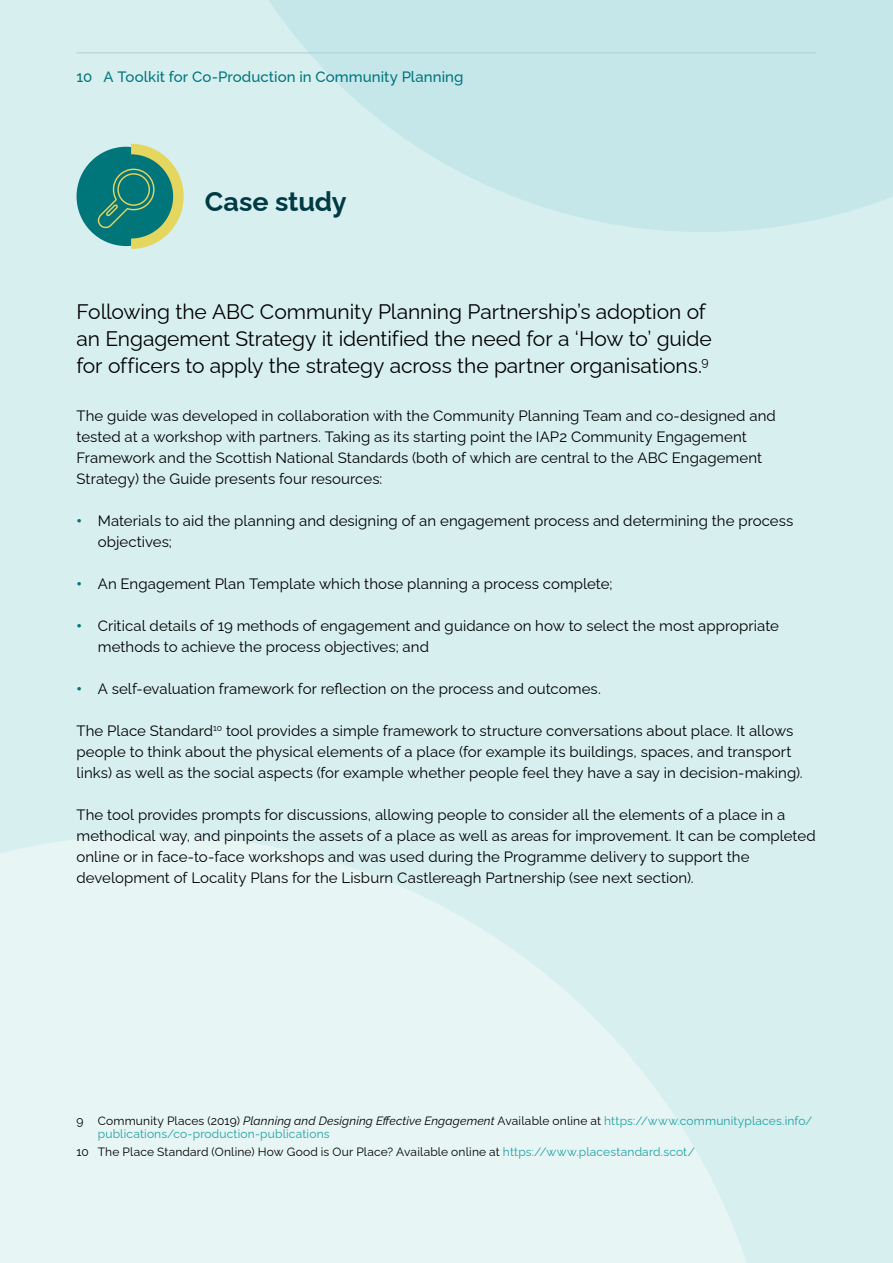
<style>
.page{position:relative;width:893px;height:1263px;background:#d8eff0}
.page>*{position:absolute;margin:0;border:0;box-sizing:border-box;transform-origin:0 0}
.Case_Study{font:700 27px "Raleway";letter-spacing:-.005em;color:#003b45}
.Standfirst{font:21px/27px "Raleway";letter-spacing:-.005em;color:#000}
.Body{font:15px/21px "Raleway";letter-spacing:.005em;color:#000}
.Bullet{font:15px/21px "Raleway";letter-spacing:.005em;color:#000}
.t1{font:500 15px "Raleway";letter-spacing:.005em;color:#00757a}
.Footnote{font:12px/13.5px "Raleway";letter-spacing:.015em;color:#20a1a1}
.Footnote-2{font:12px "Raleway";letter-spacing:.015em;color:#000}
.s1{font-weight:900;color:#00757a}
.s2{color:#000}
.s3{font-style:italic;color:#000}
.s4{color:#20a1a1}
</style>
<div class="page">
<svg style="left:0;top:835px;width:746px;height:428px;fill:#e8f5f5"></svg>
<svg style="left:180px;top:0;width:713px;height:232px;fill:#c5e7ea"></svg>
<hr style="left:77px;top:53px;width:739px;height:1px;background:#a9d2d8">
<div style="left:77px;top:147px;width:99px;height:99px;background:#00757a;border-radius:50%"></div>
<svg style="left:97px;top:144px;width:87px;height:105px"></svg>
<p class="t1" style="left:77px;top:65px;width:388px">10 A Toolkit for Co-Production in Community Planning</p>
<p class="Case_Study" style="left:205px;top:180px;width:143px">Case study</p>
<p class="Standfirst" style="left:77px;top:296px;width:637px">Following the ABC Community Planning Partnership’s adoption of an Engagement Strategy it identified the need for a ‘How to’ guide for officers to apply the strategy across the partner organisations.<sup>9</sup></p>
<p class="Body" style="left:77px;top:404px;width:701px">The guide was developed in collaboration with the Community Planning Team and co-designed and tested at a workshop with partners. Taking as its starting point the IAP2 Community Engagement Framework and the Scottish National Standards (both of which are central to the ABC Engagement Strategy) the Guide presents four resources:</p>
<p class="Bullet" style="left:98px;top:509px;width:697px;text-indent:-21px"><span class="s1">•</span> Materials to aid the planning and designing of an engagement process and determining the process objectives;</p>
<p class="Bullet" style="left:77px;top:572px;width:537px"><span class="s1">•</span> An Engagement Plan Template which those planning a process complete;</p>
<p class="Bullet" style="left:98px;top:614px;width:683px;text-indent:-21px"><span class="s1">•</span> Critical details of 19 methods of engagement and guidance on how to select the most appropriate methods to achieve the process objectives; and</p>
<p class="Bullet" style="left:77px;top:677px;width:526px"><span class="s1">•</span> A self-evaluation framework for reflection on the process and outcomes.</p>
<p class="Body" style="left:77px;top:719px;width:728px">The Place Standard<sup>10</sup> tool provides a simple framework to structure conversations about place. It allows people to think about the physical elements of a place (for example its buildings, spaces, and transport links) as well as the social aspects (for example whether people feel they have a say in decision-making).</p>
<p class="Body" style="left:77px;top:803px;width:741px">The tool provides prompts for discussions, allowing people to consider all the elements of a place in a methodical way, and pinpoints the assets of a place as well as areas for improvement. It can be completed online or in face-to-face workshops and was used during the Programme delivery to support the development of Locality Plans for the Lisburn Castlereagh Partnership (see next section).</p>
<p class="Footnote" style="left:98px;top:1112px;width:716px;text-indent:-21px"><span class="s2">9 Community Places (2019)</span> <span class="s3">Planning and Designing Effective Engagement</span> <span class="s2">Available online at</span> https://www.communityplaces.info/ publications/co-production-publications</p>
<p class="Footnote-2" style="left:77px;top:1142px;width:620px">10 The Place Standard (Online) How Good is Our Place? Available online at <span class="s4">https://www.placestandard.scot/</span></p>
</div>
